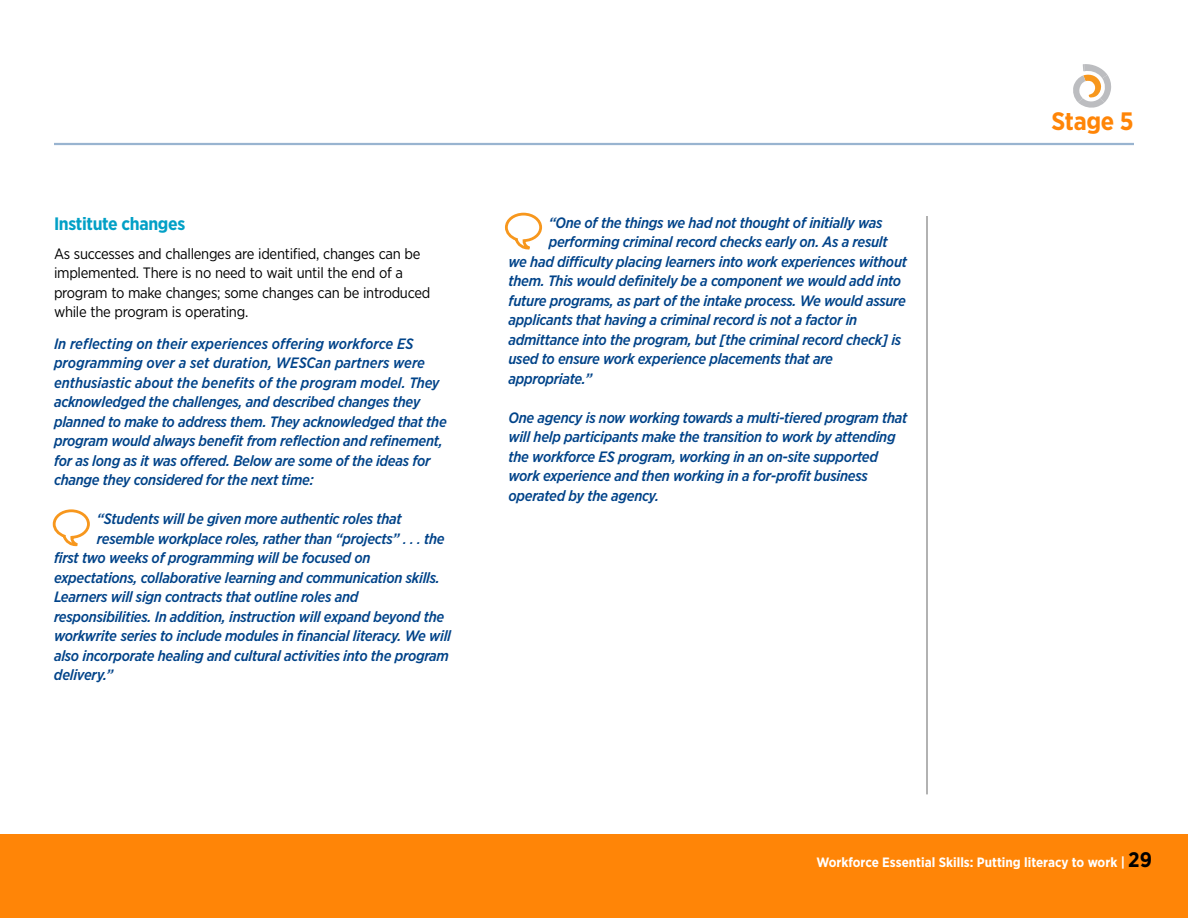
<style>
.page{position:relative;width:1188px;height:918px;background:#fff}
.page>*{position:absolute;margin:0;border:0;box-sizing:border-box;transform-origin:0 0}
.t1{font:700 25.2px "Gotham Narrow";letter-spacing:-.015em;color:#ff8507}
.t2{font:700 18px "Gotham Narrow";letter-spacing:-.02em;color:#02a0c6}
.t3{font:italic 500 15px/19.5px "Gotham Narrow";letter-spacing:-.02em;color:#004389}
.t4{font:15px/19.5px "Gotham Narrow";letter-spacing:-.02em;color:#000}
.t5{font:700 13.5px "Gotham Narrow";color:#fff}
.s1{font-size:13.5px}
.s2{font-size:21px;color:#000}
</style>
<div class="page">
<div style="left:0;top:835px;width:1188px;height:83px;background:#ff8507"></div>
<hr style="left:54px;top:143px;width:1080px;height:2px;background:#99b4d0">
<svg style="left:53px;top:509px;width:37px;height:37px"></svg>
<svg style="left:505px;top:213px;width:37px;height:36px"></svg>
<hr style="left:926px;top:216px;width:2px;height:578px;background:#999">
<svg style="left:1073px;top:64px;width:38px;height:44px"></svg>
<p class="t2" style="left:54px;top:218px;width:133px">Institute changes</p>
<p class="t4" style="left:54px;top:245px;width:378px">As successes and challenges are identified, changes can be implemented. There is no need to wait until the end of a program to make changes; some changes can be introduced while the program is operating.</p>
<p class="t3" style="left:54px;top:335px;width:394px">In reflecting on their experiences offering workforce ES programming over a set duration, WESCan partners were enthusiastic about the benefits of the program model. They acknowledged the challenges, and described changes they planned to make to address them. They acknowledged that the program would always benefit from reflection and refinement, for as long as it was offered. Below are some of the ideas for change they considered for the next time:</p>
<p class="t3" style="left:97px;top:511px;width:306px">“Students will be given more authentic roles that</p>
<p class="t3" style="left:97px;top:530px;width:349px">resemble workplace roles, rather than “projects” <span class="s1">. . .</span> the</p>
<p class="t3" style="left:54px;top:550px;width:318px">first two weeks of programming will be focused on</p>
<p class="t3" style="left:54px;top:569px;width:387px">expectations, collaborative learning and communication skills.</p>
<p class="t3" style="left:54px;top:589px;width:306px">Learners will sign contracts that outline roles and</p>
<p class="t3" style="left:54px;top:608px;width:392px">responsibilities. In addition, instruction will expand beyond the</p>
<p class="t3" style="left:54px;top:628px;width:399px">workwrite series to include modules in financial literacy. We will</p>
<p class="t3" style="left:54px;top:647px;width:396px">also incorporate healing and cultural activities into the program</p>
<p class="t3" style="left:54px;top:667px;width:61px">delivery.”</p>
<p class="t3" style="left:549px;top:214px;width:335px">“One of the things we had not thought of initially was</p>
<p class="t3" style="left:549px;top:234px;width:341px">performing criminal record checks early on. As a result</p>
<p class="t3" style="left:508px;top:253px;width:400px">we had difficulty placing learners into work experiences without</p>
<p class="t3" style="left:508px;top:273px;width:394px">them. This would definitely be a component we would add into</p>
<p class="t3" style="left:508px;top:292px;width:399px">future programs, as part of the intake process. We would assure</p>
<p class="t3" style="left:508px;top:312px;width:350px">applicants that having a criminal record is not a factor in</p>
<p class="t3" style="left:508px;top:331px;width:394px">admittance into the program, but [the criminal record check] is</p>
<p class="t3" style="left:508px;top:351px;width:326px">used to ensure work experience placements that are</p>
<p class="t3" style="left:508px;top:370px;width:85px">appropriate.”</p>
<p class="t3" style="left:508px;top:409px;width:400px">One agency is now working towards a multi-tiered program that will help participants make the transition to work by attending the workforce ES program, working in an on-site supported work experience and then working in a for-profit business operated by the agency.</p>
<h1 class="t1" style="left:1052px;top:113px;width:84px">Stage 5</h1>
<p class="t5" style="left:816px;top:858px;width:337px">Workforce Essential Skills: Putting literacy to work | <span class="s2">29</span></p>
</div>
